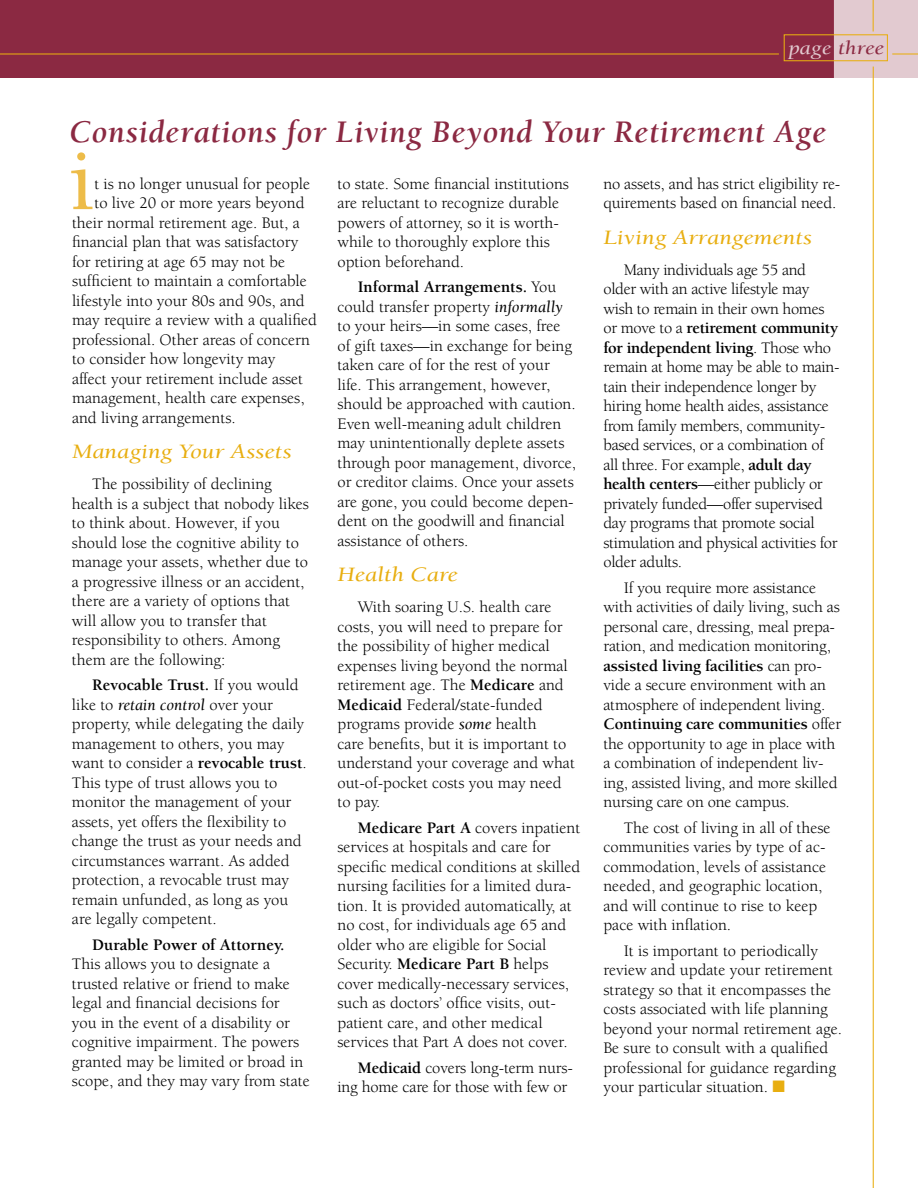
<style>
.page{position:relative;width:918px;height:1188px;background:#fff}
.page>*{position:absolute;margin:0;border:0;box-sizing:border-box;transform-origin:0 0}
.t1{font:500 90px "Berkeley";color:#edbc49}
.t2{font:italic 700 32.25px "Berkeley";letter-spacing:.02em;color:#8b2942}
.t3{font:italic 21px "Berkeley";color:#e8ae10;scale:1.2 1}
.t4{font:italic 19.5px "Berkeley";letter-spacing:-.01em;color:#8b2942;scale:1.2 1}
.t5{font:16.5px/19.5px "Berkeley";color:#000}
.t6{font:16.5px/19.5px "Berkeley";letter-spacing:-.02em;color:#000}
.t7{font:700 16.5px "Berkeley";color:#000}
.s1{color:#e2cad0}
.s2{font-weight:700}
.s3{font-style:italic}
</style>
<div class="page">
<div style="left:834px;top:0;width:84px;height:78px;background:#e2cad0"></div>
<div style="left:1px;top:0;width:833px;height:78px;background:#8b2942"></div>
<svg style="left:0;top:0;width:1px;height:78px"></svg>
<hr style="left:0;top:53px;width:779px;height:2px;background:#e8ae10">
<hr style="left:873px;top:0;width:1px;height:32px;background:#e8ae10">
<div style="left:784px;top:34px;width:104px;height:27px;border:1px solid #e8ae10"></div>
<hr style="left:892px;top:53px;width:26px;height:2px;background:#e8ae10">
<hr style="left:873px;top:67px;width:1px;height:1121px;background:#e8ae10">
<p class="t4" style="left:788px;top:37px;width:81px"><span class="s1">page</span> three</p>
<h2 class="t2" style="left:70px;top:114px;width:758px">Considerations for Living Beyond Your Retirement Age</h2>
<h1 class="t1" style="left:69px;top:133px;width:27px">i</h1>
<p class="t5" style="left:95px;top:174px;width:217px">t is no longer unusual for people</p>
<p class="t5" style="left:95px;top:193px;width:212px">to live 20 or more years beyond</p>
<p class="t5" style="left:72px;top:213px;width:229px">their normal retirement age. But, a</p>
<p class="t5" style="left:72px;top:232px;width:228px">financial plan that was satisfactory</p>
<p class="t5" style="left:72px;top:252px;width:215px">for retiring at age 65 may not be</p>
<p class="t5" style="left:72px;top:271px;width:236px">sufficient to maintain a comfortable</p>
<p class="t5" style="left:72px;top:291px;width:234px">lifestyle into your 80s and 90s, and</p>
<p class="t5" style="left:72px;top:310px;width:247px">may require a review with a qualified</p>
<p class="t5" style="left:72px;top:330px;width:240px">professional. Other areas of concern</p>
<p class="t5" style="left:72px;top:349px;width:205px">to consider how longevity may</p>
<p class="t5" style="left:72px;top:369px;width:233px">affect your retirement include asset</p>
<p class="t5" style="left:72px;top:388px;width:234px">management, health care expenses,</p>
<p class="t5" style="left:72px;top:408px;width:165px">and living arrangements.</p>
<p class="t3" style="left:72px;top:441px;width:185px">Managing Your Assets</p>
<p class="t5" style="left:72px;top:475px;width:239px;text-indent:20px">The possibility of declining health is a subject that nobody likes to think about. However, if you should lose the cognitive ability to manage your assets, whether due to a progressive illness or an accident, there are a variety of options that will allow you to transfer that responsibility to others. Among them are the following:</p>
<p class="t5" style="left:72px;top:676px;width:236px;text-indent:20px"><span class="s2">Revocable Trust.</span> If you would like to <span class="s3">retain control</span> over your property, while delegating the daily management to others, you may want to consider a <span class="s2">revocable trust</span>.<br>This type of trust allows you to monitor the management of your assets, yet offers the flexibility to change the trust as your needs and circumstances warrant. As added protection, a revocable trust may remain unfunded, as long as you are legally competent.</p>
<p class="t7" style="left:92px;top:936px;width:194px">Durable Power of Attorney.</p>
<p class="t5" style="left:72px;top:955px;width:239px">This allows you to designate a trusted relative or friend to make legal and financial decisions for<br>you in the event of a disability or cognitive impairment. The powers granted may be limited or broad in scope, and they may vary from state</p>
<p class="t5" style="left:337px;top:174px;width:233px">to state. Some financial institutions are reluctant to recognize durable powers of attorney, so it is worth&shy;while to thoroughly explore this option beforehand.</p>
<p class="t5" style="left:337px;top:278px;width:240px;text-indent:20px"><span class="s2">Informal Arrangements.</span> You could transfer property <span class="s3">informally </span>to your heirs—in some cases, free of gift taxes—in exchange for being taken care of for the rest of your life. This arrangement, however, should be approached with caution.<br>Even well-meaning adult children may unintentionally deplete assets through poor management, divorce, or creditor claims. Once your assets are gone, you could become depen&shy;dent on the goodwill and financial assistance of others.</p>
<p class="t3" style="left:338px;top:564px;width:102px">Health Care</p>
<p class="t5" style="left:337px;top:598px;width:239px;text-indent:20px">With soaring U.S. health care costs, you will need to prepare for the possibility of higher medical expenses living beyond the normal retirement age. The <span class="s2">Medicare</span> and<br><span class="s2">Medicaid</span> Federal/state-funded programs provide <span class="s3">some</span> health<br>care benefits, but it is important to understand your coverage and what out-of-pocket costs you may need to pay.</p>
<p class="t5" style="left:337px;top:818px;width:244px;text-indent:20px"><span class="s2">Medicare Part A</span> covers inpatient services at hospitals and care for specific medical conditions at skilled nursing facilities for a limited dura&shy;tion. It is provided automatically, at no cost, for individuals age 65 and older who are eligible for Social Security. <span class="s2">Medicare Part B</span> helps cover medically-necessary services, such as doctors’ office visits, out&shy;patient care, and other medical services that Part A does not cover.</p>
<p class="t5" style="left:337px;top:1058px;width:237px;text-indent:20px"><span class="s2">Medicaid</span> covers long-term nurs&shy;ing home care for those with few or</p>
<p class="t5" style="left:603px;top:174px;width:238px">no assets, and has strict eligibility re&shy;quirements based on financial need.</p>
<p class="t3" style="left:603px;top:226px;width:175px">Living Arrangements</p>
<p class="t6" style="left:603px;top:260px;width:238px;text-indent:20px">Many individuals age 55 and older with an active lifestyle may wish to remain in their own homes or move to a <span class="s2">retirement community for independent living</span>. Those who remain at home may be able to main&shy;tain their independence longer by hiring home health aides, assistance from family members, community&shy;based services, or a combination of all three. For example, <span class="s2">adult day health centers</span>—either publicly or privately funded—offer supervised day programs that promote social stimulation and physical activities for older adults.</p>
<p class="t5" style="left:603px;top:578px;width:239px;text-indent:20px">If you require more assistance with activities of daily living, such as personal care, dressing, meal prepa&shy;ration, and medication monitoring, <span class="s2">assisted living facilities</span> can pro&shy;vide a secure environment with an atmosphere of independent living.<br><span class="s2">Continuing care communities</span> offer the opportunity to age in place with a combination of independent liv&shy;ing, assisted living, and more skilled nursing care on one campus.</p>
<p class="t5" style="left:603px;top:818px;width:229px;text-indent:20px">The cost of living in all of these communities varies by type of ac&shy;commodation, levels of assistance needed, and geographic location, and will continue to rise to keep pace with inflation.</p>
<p class="t5" style="left:603px;top:941px;width:240px;text-indent:20px">It is important to periodically review and update your retirement strategy so that it encompasses the costs associated with life planning beyond your normal retirement age.<br>Be sure to consult with a qualified professional for guidance regarding your particular situation.</p>
</div>
